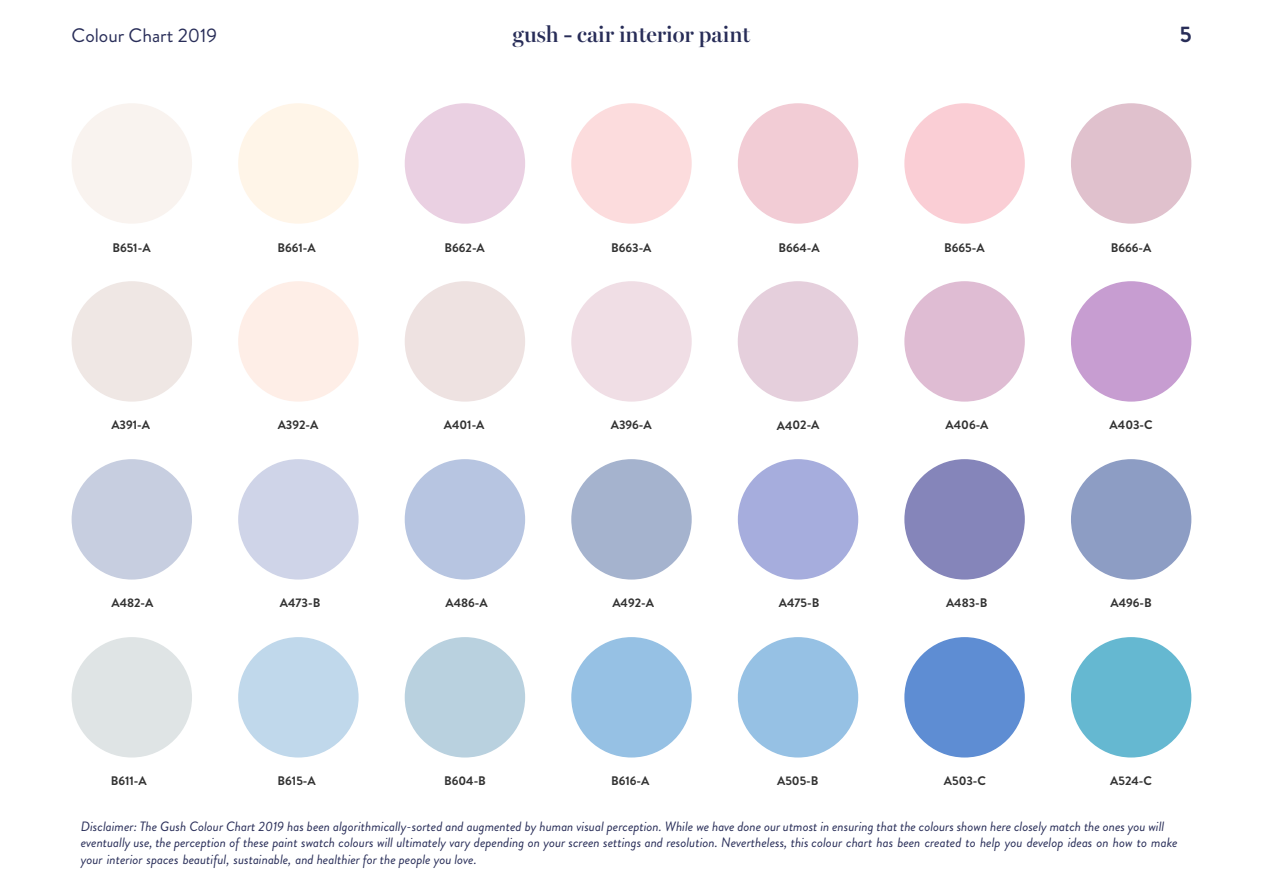
<style>
.page{position:relative;width:1263px;height:893px;background:#fff}
.page>*{position:absolute;margin:0;border:0;box-sizing:border-box;transform-origin:0 0}
.t1{font:600 22.5px "Miller Banner";color:#282d58}
.t2{font:700 22.5px "Brandon Grotesque";color:#282d58}
.t3{font:19.5px "Brandon Grotesque";color:#282d58}
.t4{font:italic 13.5px/16.2px "Brandon Grotesque";color:#282d58}
.t5{font:700 12.45px "Brandon Grotesque";color:#323232}
</style>
<div class="page">
<div style="left:72px;top:103px;width:120px;height:121px;background:#f9f3ef;border-radius:50%"></div>
<div style="left:238px;top:103px;width:121px;height:121px;background:#fff5e8;border-radius:50%"></div>
<div style="left:405px;top:103px;width:120px;height:121px;background:#ead0e2;border-radius:50%"></div>
<div style="left:571px;top:103px;width:121px;height:121px;background:#fcdcdd;border-radius:50%"></div>
<div style="left:738px;top:103px;width:120px;height:121px;background:#f2ccd5;border-radius:50%"></div>
<div style="left:904px;top:103px;width:121px;height:121px;background:#faced5;border-radius:50%"></div>
<div style="left:1071px;top:103px;width:120px;height:121px;background:#e0c1cd;border-radius:50%"></div>
<div style="left:72px;top:281px;width:120px;height:121px;background:#efe7e4;border-radius:50%"></div>
<div style="left:238px;top:281px;width:121px;height:121px;background:#feeee7;border-radius:50%"></div>
<div style="left:405px;top:281px;width:120px;height:121px;background:#eee2e1;border-radius:50%"></div>
<div style="left:571px;top:281px;width:121px;height:121px;background:#f0dee5;border-radius:50%"></div>
<div style="left:737px;top:281px;width:121px;height:121px;background:#e5cfdc;border-radius:50%"></div>
<div style="left:904px;top:281px;width:121px;height:121px;background:#dfbcd3;border-radius:50%"></div>
<div style="left:1071px;top:281px;width:120px;height:121px;background:#c79dd1;border-radius:50%"></div>
<div style="left:72px;top:459px;width:120px;height:121px;background:#c7cee0;border-radius:50%"></div>
<div style="left:238px;top:459px;width:121px;height:121px;background:#cfd4e8;border-radius:50%"></div>
<div style="left:405px;top:459px;width:120px;height:121px;background:#b7c5e1;border-radius:50%"></div>
<div style="left:571px;top:459px;width:121px;height:121px;background:#a5b3ce;border-radius:50%"></div>
<div style="left:738px;top:459px;width:120px;height:121px;background:#a6addd;border-radius:50%"></div>
<div style="left:904px;top:459px;width:121px;height:121px;background:#8585ba;border-radius:50%"></div>
<div style="left:1071px;top:459px;width:120px;height:121px;background:#8d9dc4;border-radius:50%"></div>
<div style="left:72px;top:637px;width:120px;height:120px;background:#dfe4e5;border-radius:50%"></div>
<div style="left:238px;top:637px;width:121px;height:120px;background:#c0d8eb;border-radius:50%"></div>
<div style="left:405px;top:637px;width:120px;height:120px;background:#b9d1df;border-radius:50%"></div>
<div style="left:571px;top:637px;width:121px;height:120px;background:#96c1e4;border-radius:50%"></div>
<div style="left:738px;top:637px;width:120px;height:120px;background:#96c1e4;border-radius:50%"></div>
<div style="left:904px;top:637px;width:121px;height:120px;background:#5e8dd3;border-radius:50%"></div>
<div style="left:1071px;top:637px;width:120px;height:120px;background:#65b8d1;border-radius:50%"></div>
<h2 class="t3" style="left:72px;top:21px;width:147px">Colour Chart 2019</h2>
<h1 class="t1" style="left:513px;top:20px;width:239px">gush - cair interior paint</h1>
<h1 class="t2" style="left:1180px;top:18px;width:13px">5</h1>
<p class="t5" style="left:112px;top:239px;width:40px">B651-A</p>
<p class="t5" style="left:277px;top:239px;width:40px">B661-A</p>
<p class="t5" style="left:444px;top:239px;width:42px">B662-A</p>
<p class="t5" style="left:611px;top:239px;width:42px">B663-A</p>
<p class="t5" style="left:778px;top:239px;width:43px">B664-A</p>
<p class="t5" style="left:944px;top:239px;width:42px">B665-A</p>
<p class="t5" style="left:1111px;top:239px;width:42px">B666-A</p>
<p class="t5" style="left:111px;top:416px;width:40px">A391-A</p>
<p class="t5" style="left:278px;top:416px;width:42px">A392-A</p>
<p class="t5" style="left:444px;top:416px;width:42px">A401-A</p>
<p class="t5" style="left:611px;top:416px;width:42px">A396-A</p>
<p class="t5" style="left:777px;top:416px;width:44px">A402-A</p>
<p class="t5" style="left:945px;top:416px;width:45px">A406-A</p>
<p class="t5" style="left:1110px;top:416px;width:45px">A403-C</p>
<p class="t5" style="left:111px;top:594px;width:44px">A482-A</p>
<p class="t5" style="left:280px;top:594px;width:42px">A473-B</p>
<p class="t5" style="left:445px;top:594px;width:44px">A486-A</p>
<p class="t5" style="left:612px;top:594px;width:43px">A492-A</p>
<p class="t5" style="left:779px;top:594px;width:42px">A475-B</p>
<p class="t5" style="left:946px;top:594px;width:43px">A483-B</p>
<p class="t5" style="left:1110px;top:594px;width:43px">A496-B</p>
<p class="t5" style="left:111px;top:772px;width:38px">B611-A</p>
<p class="t5" style="left:278px;top:772px;width:40px">B615-A</p>
<p class="t5" style="left:444px;top:772px;width:43px">B604-B</p>
<p class="t5" style="left:611px;top:772px;width:40px">B616-A</p>
<p class="t5" style="left:777px;top:772px;width:43px">A505-B</p>
<p class="t5" style="left:944px;top:772px;width:44px">A503-C</p>
<p class="t5" style="left:1110px;top:772px;width:43px">A524-C</p>
<p class="t4" style="left:81px;top:819px;width:1098px">Disclaimer: The Gush Colour Chart 2019 has been algorithmically-sorted and augmented by human visual perception. While we have done our utmost in ensuring that the colours shown here closely match the ones you will eventually use, the perception of these paint swatch colours will ultimately vary depending on your screen settings and resolution. Nevertheless, this colour chart has been created to help you develop ideas on how to make your interior spaces beautiful, sustainable, and healthier for the people you love.</p>
</div>
